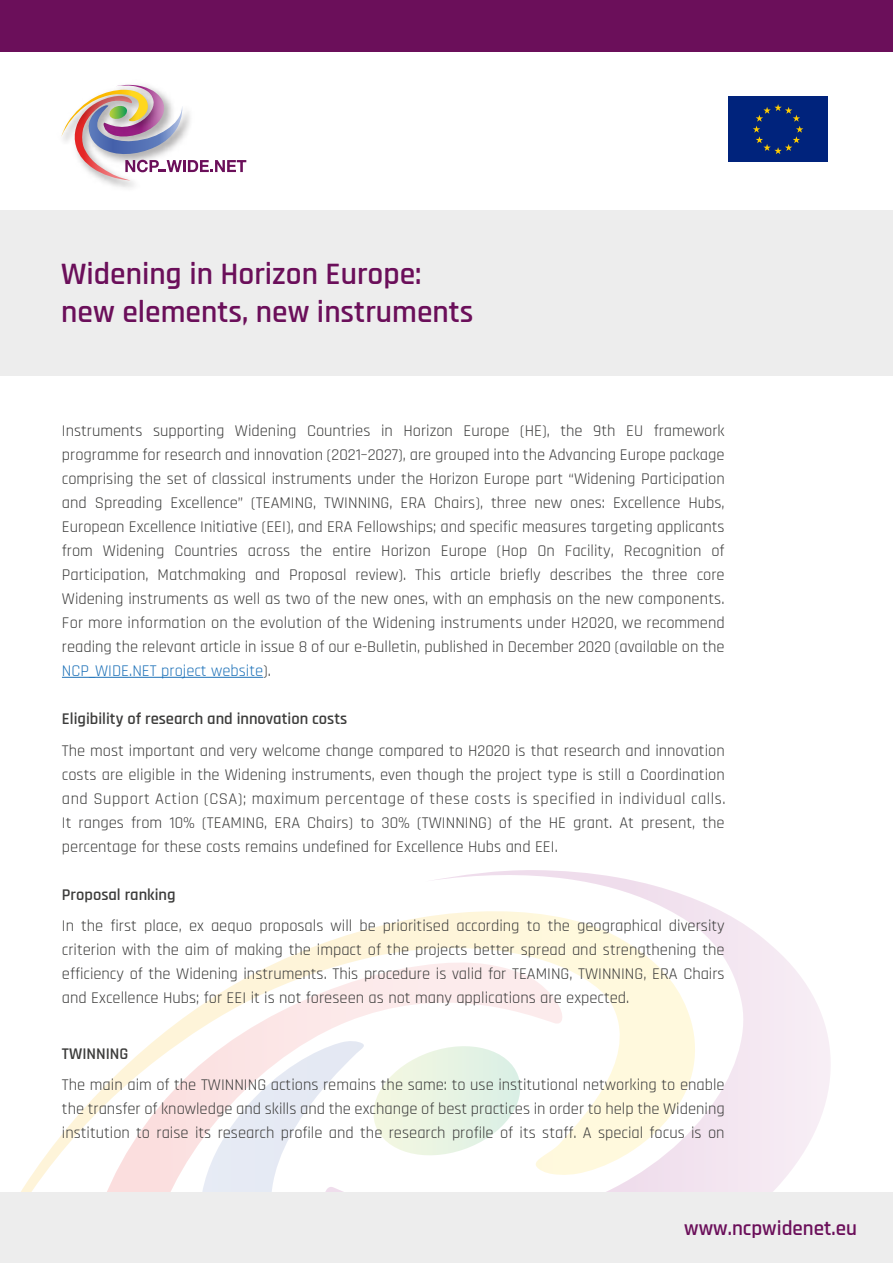
<style>
.page{position:relative;width:893px;height:1263px;background:#fff}
.page>*{position:absolute;margin:0;border:0;box-sizing:border-box;transform-origin:0 0}
.t1{font:600 31.5px/37.8px "Rajdhani";color:#6b0f5a}
.t2{font:600 21px "Rajdhani";color:#6b0f5a}
.t3{font:16.5px/24px "Rajdhani";color:#3c3c3b;text-align:justify}
.t4{font:600 16.5px "Rajdhani";color:#3c3c3b}
.s1{color:#1d71b8}
</style>
<div class="page">
<svg style="left:435px;top:870px;width:393px;height:170px"></svg>
<svg style="left:700px;top:1040px;width:131px;height:152px"></svg>
<svg style="left:21px;top:899px;width:679px;height:293px"></svg>
<svg style="left:366px;top:1038px;width:162px;height:125px"></svg>
<div style="left:0;top:0;width:893px;height:52px;background:#6b0f5a"></div>
<div style="left:0;top:1192px;width:893px;height:71px;background:#ededed"></div>
<div style="left:0;top:210px;width:893px;height:165px;background:#ededed"></div>
<svg style="left:61px;top:85px;width:185px;height:96px"></svg>
<div style="left:728px;top:96px;width:99px;height:65px;background:#00237c"></div>
<svg style="left:753px;top:104px;width:50px;height:50px"></svg>
<hr style="left:62px;top:677px;width:201px;height:1px;background:#1d71b8">
<h1 class="t1" style="left:61px;top:256px;width:414px">Widening in Horizon Europe: new elements, new instruments</h1>
<p class="t3" style="left:62px;top:419px;width:664px">Instruments supporting Widening Countries in Horizon Europe (HE), the 9th EU framework programme for research and innovation (2021–2027), are grouped into the Advancing Europe package comprising the set of classical instruments under the Horizon Europe part “Widening Participation and Spreading Excellence” (TEAMING, TWINNING, ERA Chairs), three new ones: Excellence Hubs, European Excellence Initiative (EEI), and ERA Fellowships; and specific measures targeting applicants from Widening Countries across the entire Horizon Europe (Hop On Facility, Recognition of Participation, Matchmaking and Proposal review). This article briefly describes the three core Widening instruments as well as two of the new ones, with an emphasis on the new components.<br>For more information on the evolution of the Widening instruments under H2020, we recommend reading the relevant article in issue 8 of our e-Bulletin, published in December 2020 (available on the <span class="s1">NCP_WIDE.NET project website</span>).</p>
<p class="t4" style="left:62px;top:709px;width:287px">Eligibility of research and innovation costs</p>
<p class="t3" style="left:62px;top:739px;width:665px">The most important and very welcome change compared to H2020 is that research and innovation costs are eligible in the Widening instruments, even though the project type is still a Coordination and Support Action (CSA); maximum percentage of these costs is specified in individual calls.<br>It ranges from 10% (TEAMING, ERA Chairs) to 30% (TWINNING) of the HE grant. At present, the percentage for these costs remains undefined for Excellence Hubs and EEI.</p>
<p class="t4" style="left:62px;top:884px;width:115px">Proposal ranking</p>
<p class="t3" style="left:62px;top:914px;width:664px">In the first place, ex aequo proposals will be prioritised according to the geographical diversity criterion with the aim of making the impact of the projects better spread and strengthening the efficiency of the Widening instruments. This procedure is valid for TEAMING, TWINNING, ERA Chairs and Excellence Hubs; for EEI it is not foreseen as not many applications are expected.</p>
<p class="t4" style="left:62px;top:1043px;width:68px">TWINNING</p>
<p class="t3" style="left:62px;top:1073px;width:664px">The main aim of the TWINNING actions remains the same: to use institutional networking to enable the transfer of knowledge and skills and the exchange of best practices in order to help the Widening institution to raise its research profile and the research profile of its staff. A special focus is on</p>
<p class="t2" style="left:684px;top:1216px;width:174px">www.ncpwidenet.eu</p>
</div>
